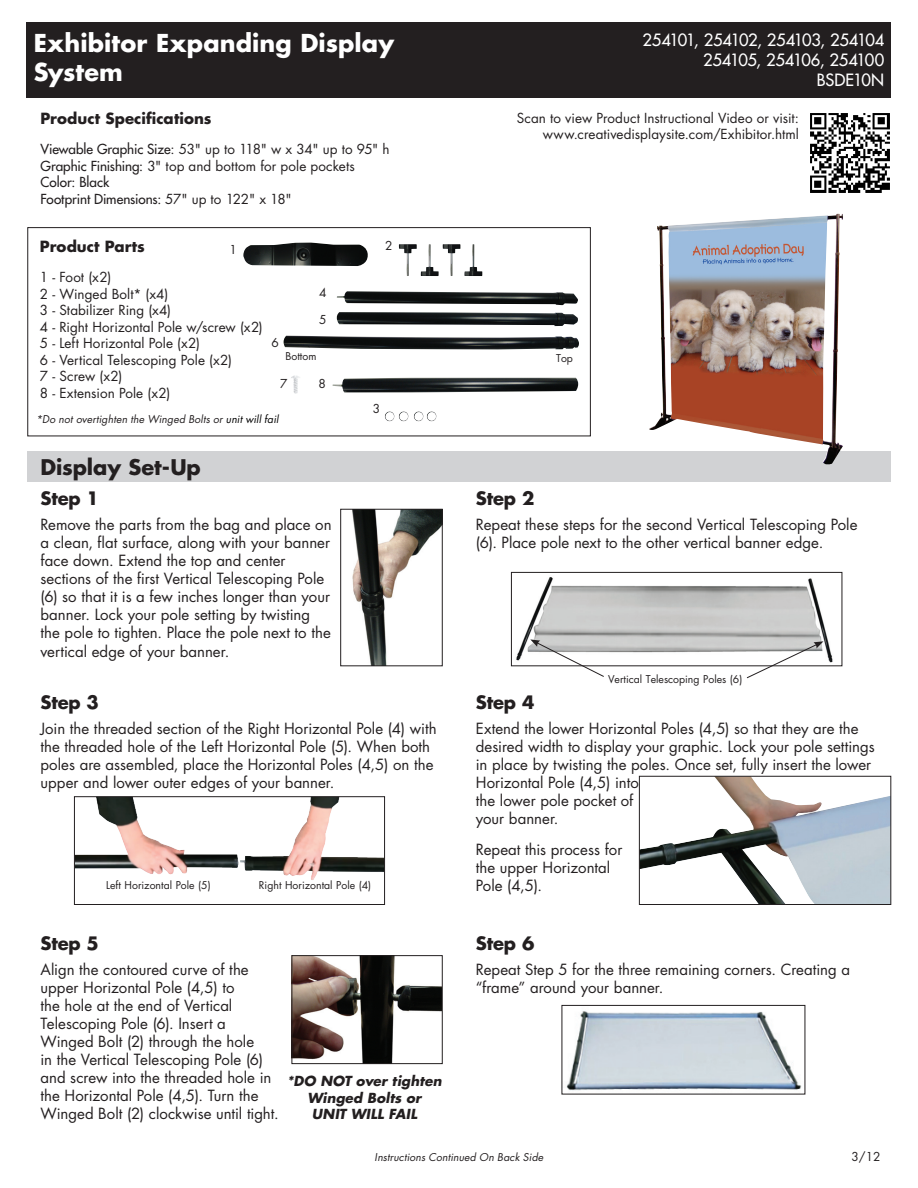
<style>
.page{position:relative;width:918px;height:1188px;background:#fff}
.page>*{position:absolute;margin:0;border:0;box-sizing:border-box;transform-origin:0 0}
.Product_Name___Item{font:700 24px/28.8px "Futura";letter-spacing:.005em;color:#fff}
.Step_Section_Titles{font:700 21px "Futura";letter-spacing:-.005em;color:#231f20}
.Step_1__Step_2_etc{font:700 18px "Futura";letter-spacing:-.01em;color:#231f20}
.Product_Name___Item-2{font:16.5px "Futura";letter-spacing:-.01em;color:#fff}
.Steps_Body_Copy{font:15px/18px "Futura";letter-spacing:.005em;color:#231f20}
.Product_Spec__Bold_T{font:700 15px "Futura";letter-spacing:.005em;color:#231f20}
.Product_Spec_Body_Co{font:13.5px "Futura";letter-spacing:.005em;color:#231f20}
.Product_Spec_Body_Co-2{font:13.5px "Futura";color:#231f20}
.Steps_Body_Copy-2{font:italic 700 13.5px/16.2px "Futura";letter-spacing:.01em;color:#231f20;text-align:center}
.t1{font:12px "Futura";color:#231f20}
.t2{font:10.5px "Futura";color:#231f20}
.Captions{font:italic 10.5px "Futura";letter-spacing:.01em;color:#231f20}
.s1{font-style:inherit}
.s2{color:#000}
</style>
<div class="page">
<div style="left:27px;top:22px;width:864px;height:75px;background:#231f20"></div>
<div style="left:27px;top:227px;width:564px;height:209px;border:1px solid #231f20"></div>
<img style="left:243px;top:243px;width:125px;height:23px">
<img style="left:337px;top:312px;width:241px;height:14px">
<img style="left:337px;top:291px;width:241px;height:14px">
<img style="left:332px;top:378px;width:246px;height:15px">
<img style="left:284px;top:336px;width:295px;height:13px">
<img style="left:399px;top:244px;width:18px;height:32px">
<img style="left:421px;top:244px;width:18px;height:32px">
<img style="left:443px;top:244px;width:17px;height:32px">
<img style="left:465px;top:244px;width:17px;height:32px">
<img style="left:384px;top:411px;width:35px;height:11px">
<img style="left:390px;top:411px;width:27px;height:11px">
<img style="left:419px;top:411px;width:18px;height:11px">
<div style="left:27px;top:452px;width:864px;height:30px;background:#d1d2d4"></div>
<img style="left:641px;top:778px;width:248px;height:125px">
<div style="left:639px;top:776px;width:252px;height:129px;border:1px solid #231f20"></div>
<img style="left:352px;top:511px;width:88px;height:153px">
<div style="left:340px;top:509px;width:102px;height:157px;border:1px solid #231f20"></div>
<img style="left:294px;top:957px;width:146px;height:105px">
<div style="left:292px;top:955px;width:150px;height:109px;border:1px solid #231f20"></div>
<img style="left:810px;top:113px;width:80px;height:80px">
<svg style="left:291px;top:375px;width:9px;height:19px"></svg>
<img style="left:566px;top:1011px;width:236px;height:80px">
<div style="left:562px;top:1005px;width:243px;height:89px;border:1px solid #231f20"></div>
<img style="left:76px;top:798px;width:307px;height:82px">
<div style="left:74px;top:796px;width:311px;height:109px;border:1px solid #231f20"></div>
<img style="left:516px;top:577px;width:317px;height:85px">
<div style="left:511px;top:572px;width:331px;height:94px;border:1px solid #231f20"></div>
<img style="left:649px;top:214px;width:194px;height:251px">
<svg style="left:746px;top:641px;width:78px;height:38px"></svg>
<svg style="left:530px;top:639px;width:75px;height:38px"></svg>
<p class="Product_Name___Item" style="left:34px;top:28px;width:362px">Exhibitor Expanding Display<br>System</p>
<p class="Product_Spec__Bold_T" style="left:40px;top:108px;width:173px">Product Specifications</p>
<p class="Product_Spec_Body_Co" style="left:40px;top:140px;width:351px"><span class="s1">Viewable Graphic Size</span>: 53" up to 118" w x 34" up to 95" h</p>
<p class="Product_Spec_Body_Co" style="left:40px;top:157px;width:316px"><span class="s1">Graphic Finishing:</span> 3" top and bottom for pole pockets</p>
<p class="Product_Spec_Body_Co-2" style="left:40px;top:174px;width:70px">Color: Black</p>
<p class="Product_Spec_Body_Co-2" style="left:40px;top:190px;width:253px">Footprint Dimensions: <span class="s1">57" up to 122" x 18"</span></p>
<p class="Product_Name___Item-2" style="left:643px;top:29px;width:243px">254101, 254102, 254103, 254104</p>
<p class="Product_Name___Item-2" style="left:703px;top:49px;width:183px">254105, 254106, 254100</p>
<p class="Product_Name___Item-2" style="left:817px;top:69px;width:69px">BSDE10N</p>
<p class="Product_Spec_Body_Co" style="left:517px;top:109px;width:284px">Scan to view Product Instructional Video or visit:</p>
<p class="Product_Spec_Body_Co" style="left:543px;top:125px;width:258px">www.creativedisplaysite.com/Exhibitor.html</p>
<p class="Product_Spec__Bold_T" style="left:40px;top:236px;width:106px">Product Parts</p>
<p class="Product_Spec_Body_Co" style="left:40px;top:268px;width:73px">1 - Foot (x2)</p>
<p class="Product_Spec_Body_Co" style="left:40px;top:284px;width:130px">2 - Winged Bolt* (x4)</p>
<p class="Product_Spec_Body_Co" style="left:40px;top:301px;width:133px">3 - Stabilizer Ring (x4)</p>
<p class="Product_Spec_Body_Co" style="left:40px;top:317px;width:224px">4 - Right Horizontal Pole w/screw (x2)</p>
<p class="Product_Spec_Body_Co" style="left:40px;top:334px;width:162px">5 - Left Horizontal Pole (x2)</p>
<p class="Product_Spec_Body_Co" style="left:40px;top:350px;width:194px">6 - Vertical Telescoping Pole (x2)</p>
<p class="Product_Spec_Body_Co" style="left:40px;top:367px;width:84px">7 - Screw (x2)</p>
<p class="Product_Spec_Body_Co" style="left:40px;top:383px;width:132px">8 - Extension Pole (x2)</p>
<p class="t1" style="left:230px;top:241px;width:9px">1</p>
<p class="t1" style="left:385px;top:238px;width:9px">2</p>
<p class="t1" style="left:319px;top:285px;width:9px">4</p>
<p class="t1" style="left:319px;top:312px;width:9px">5</p>
<p class="t1" style="left:271px;top:334px;width:9px">6</p>
<p class="t1" style="left:319px;top:375px;width:9px">8</p>
<p class="Captions" style="left:36px;top:412px;width:244px">*Do not overtighten the Winged Bolts or <span class="s2">unit will fail</span></p>
<p class="t2" style="left:286px;top:349px;width:32px">Bottom</p>
<p class="t2" style="left:556px;top:351px;width:18px">Top</p>
<p class="t1" style="left:280px;top:376px;width:9px">7</p>
<p class="t1" style="left:373px;top:401px;width:9px">3</p>
<p class="Step_Section_Titles" style="left:40px;top:453px;width:162px">Display Set-Up</p>
<p class="Step_1__Step_2_etc" style="left:40px;top:486px;width:60px">Step 1</p>
<p class="Steps_Body_Copy" style="left:40px;top:515px;width:293px">Remove the parts from the bag and place on a clean, flat surface, along with your banner face down. Extend the top and center sections of the first Vertical Telescoping Pole (6) so that it is a few inches longer than your banner. Lock your pole setting by twisting the pole to tighten. Place the pole next to the</p>
<p class="Steps_Body_Copy" style="left:40px;top:642px;width:190px">vertical edge of your banner.</p>
<p class="Step_1__Step_2_etc" style="left:40px;top:690px;width:60px">Step 3</p>
<p class="Steps_Body_Copy" style="left:40px;top:719px;width:398px">Join the threaded section of the Right Horizontal Pole (4) with the threaded hole of the Left Horizontal Pole (5). When both poles are assembled, place the Horizontal Poles (4,5) on the upper and lower outer edges of your banner.</p>
<p class="t2" style="left:106px;top:878px;width:106px">Left Horizontal Pole (5)</p>
<p class="t2" style="left:259px;top:878px;width:114px">Right Horizontal Pole (4)</p>
<p class="Step_1__Step_2_etc" style="left:40px;top:931px;width:60px">Step 5</p>
<p class="Steps_Body_Copy" style="left:40px;top:960px;width:240px">Align the contoured curve of the upper Horizontal Pole (4,5) to<br>the hole at the end of Vertical Telescoping Pole (6). Insert a Winged Bolt (2) through the hole<br>in the Vertical Telescoping Pole (6) and screw into the threaded hole in the Horizontal Pole (4,5). Turn the Winged Bolt (2) clockwise until tight.</p>
<p class="Steps_Body_Copy-2" style="left:287px;top:1073px;width:156px">*DO NOT over tighten<br>Winged Bolts or<br>UNIT WILL FAIL</p>
<p class="Step_1__Step_2_etc" style="left:476px;top:486px;width:60px">Step 2</p>
<p class="Steps_Body_Copy" style="left:476px;top:515px;width:383px">Repeat these steps for the second Vertical Telescoping Pole (6). Place pole next to the other vertical banner edge.</p>
<p class="t2" style="left:608px;top:672px;width:136px">Vertical Telescoping Poles (6)</p>
<p class="Step_1__Step_2_etc" style="left:476px;top:690px;width:60px">Step 4</p>
<p class="Steps_Body_Copy" style="left:476px;top:719px;width:400px">Extend the lower Horizontal Poles (4,5) so that they are the desired width to display your graphic. Lock your pole settings in place by twisting the poles. Once set, fully insert the lower Horizontal Pole (4,5) into<br>the lower pole pocket of<br>your banner.</p>
<p class="Steps_Body_Copy" style="left:476px;top:840px;width:148px">Repeat this process for the upper Horizontal<br>Pole (4,5).</p>
<p class="Step_1__Step_2_etc" style="left:476px;top:931px;width:60px">Step 6</p>
<p class="Steps_Body_Copy" style="left:476px;top:960px;width:376px">Repeat Step 5 for the three remaining corners. Creating a “frame” around your banner.</p>
<p class="Captions" style="left:375px;top:1150px;width:170px">Instructions Continued On Back Side</p>
<p class="t1" style="left:851px;top:1148px;width:31px">3/12</p>
</div>
